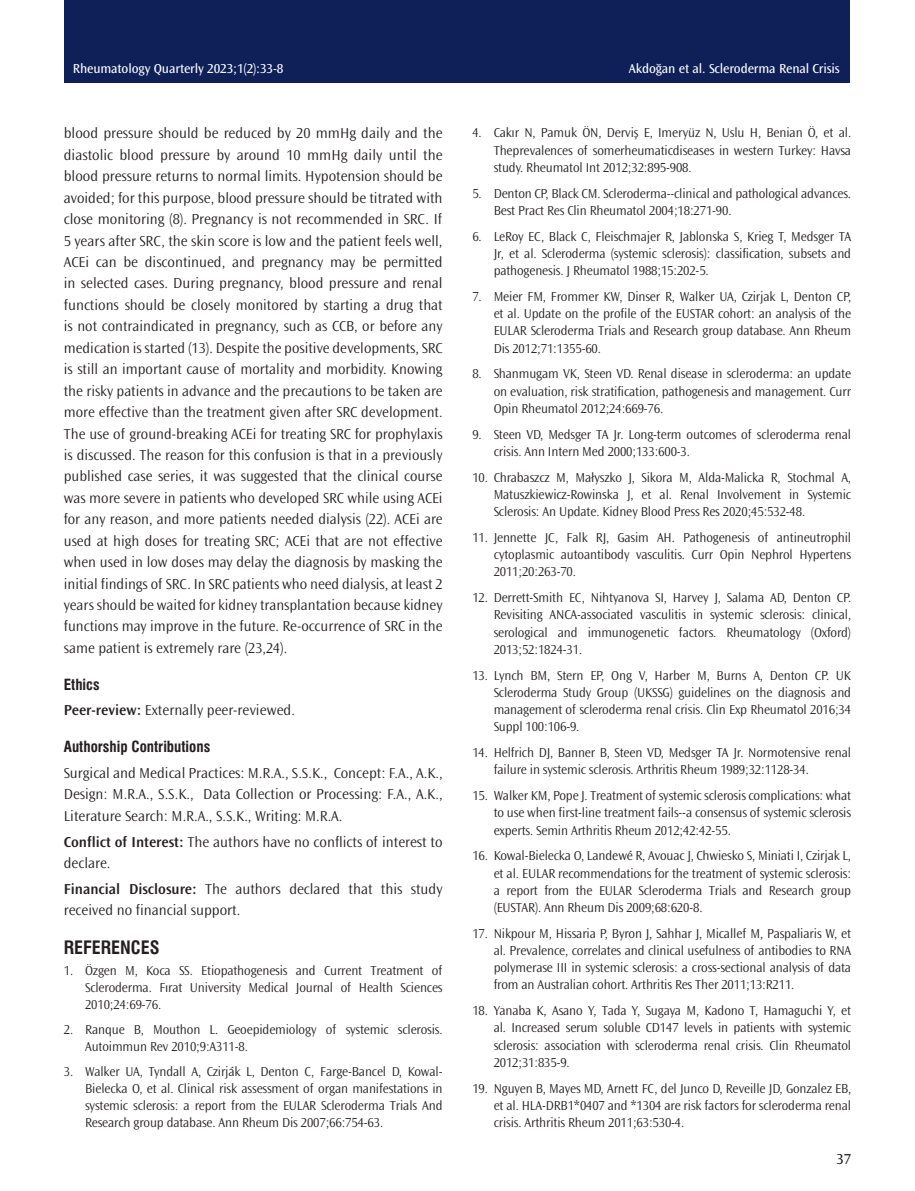
<style>
.page{position:relative;width:915px;height:1191px;background:#fff}
.page>*{position:absolute;margin:0;border:0;box-sizing:border-box;transform-origin:0 0}
.ANA_BASLIKLAR{font:18px "Swiss Condensed Bold Tr";color:#231f20}
.YAZI{font:300 15px/21.5px "Ocean Sans Std";color:#231f20;text-align:justify}
.BOLD{font:15px "Swiss Condensed Bold Tr";color:#231f20}
.t1{font:15px "Ocean Sans Std";color:#231f20}
.t2{font:300 13.5px/17.2px "Ocean Sans Std";letter-spacing:-.01em;color:#231f20;text-align:justify}
.t3{font:13.5px "Ocean Sans Std";letter-spacing:-.01em;color:#fff}
.s1{font-weight:600}
</style>
<div class="page">
<div style="left:64px;top:0;width:785px;height:83px;background:#0f2059"></div>
<p class="t3" style="left:73px;top:61px;width:212px">Rheumatology Quarterly 2023;1(2):33-8</p>
<p class="t3" style="left:628px;top:61px;width:212px">Akdoğan et al. Scleroderma Renal Crisis</p>
<p class="YAZI" style="left:64px;top:123px;width:380px">blood pressure should be reduced by 20 mmHg daily and the diastolic blood pressure by around 10 mmHg daily until the blood pressure returns to normal limits. Hypotension should be avoided; for this purpose, blood pressure should be titrated with close monitoring (8). Pregnancy is not recommended in SRC. If 5 years after SRC, the skin score is low and the patient feels well, ACEi can be discontinued, and pregnancy may be permitted in selected cases. During pregnancy, blood pressure and renal functions should be closely monitored by starting a drug that is not contraindicated in pregnancy, such as CCB, or before any medication is started (13). Despite the positive developments, SRC is still an important cause of mortality and morbidity. Knowing the risky patients in advance and the precautions to be taken are more effective than the treatment given after SRC development.<br>The use of ground-breaking ACEi for treating SRC for prophylaxis is discussed. The reason for this confusion is that in a previously published case series, it was suggested that the clinical course was more severe in patients who developed SRC while using ACEi for any reason, and more patients needed dialysis (22). ACEi are used at high doses for treating SRC; ACEi that are not effective when used in low doses may delay the diagnosis by masking the initial findings of SRC. In SRC patients who need dialysis, at least 2 years should be waited for kidney transplantation because kidney functions may improve in the future. Re-occurrence of SRC in the same patient is extremely rare (23,24).</p>
<p class="BOLD" style="left:64px;top:675px;width:37px">Ethics</p>
<p class="YAZI" style="left:64px;top:700px;width:232px"><span class="s1">Peer-review:</span> Externally peer-reviewed.</p>
<p class="BOLD" style="left:64px;top:738px;width:148px">Authorship Contributions</p>
<p class="YAZI" style="left:64px;top:762px;width:380px">Surgical and Medical Practices: M.R.A., S.S.K., Concept: F.A., A.K., Design: M.R.A., S.S.K., Data Collection or Processing: F.A., A.K., Literature Search: M.R.A., S.S.K., Writing: M.R.A.</p>
<p class="YAZI" style="left:64px;top:831px;width:380px"><span class="s1">Conflict of Interest:</span> The authors have no conflicts of interest to declare.</p>
<p class="YAZI" style="left:64px;top:878px;width:380px"><span class="s1">Financial Disclosure:</span> The authors declared that this study received no financial support.</p>
<p class="ANA_BASLIKLAR" style="left:64px;top:936px;width:97px">REFERENCES</p>
<p class="t2" style="left:85px;top:962px;width:359px;text-indent:-21px">1. Özgen M, Koca SS. Etiopathogenesis and Current Treatment of Scleroderma. Fırat University Medical Journal of Health Sciences 2010;24:69-76.</p>
<p class="t2" style="left:85px;top:1021px;width:359px;text-indent:-21px">2. Ranque B, Mouthon L. Geoepidemiology of systemic sclerosis.<br>Autoimmun Rev 2010;9:A311-8.</p>
<p class="t2" style="left:85px;top:1063px;width:359px;text-indent:-21px">3. Walker UA, Tyndall A, Czirják L, Denton C, Farge-Bancel D, Kowal-Bielecka O, et al. Clinical risk assessment of organ manifestations in systemic sclerosis: a report from the EULAR Scleroderma Trials And Research group database. Ann Rheum Dis 2007;66:754-63.</p>
<p class="t2" style="left:493px;top:124px;width:359px;text-indent:-21px">4. Cakır N, Pamuk ÖN, Derviş E, Imeryüz N, Uslu H, Benian Ö, et al.<br>Theprevalences of somerheumaticdiseases in western Turkey: Havsa study. Rheumatol Int 2012;32:895-908.</p>
<p class="t2" style="left:493px;top:185px;width:359px;text-indent:-21px">5. Denton CP, Black CM. Scleroderma--clinical and pathological advances.<br>Best Pract Res Clin Rheumatol 2004;18:271-90.</p>
<p class="t2" style="left:493px;top:228px;width:359px;text-indent:-21px">6. LeRoy EC, Black C, Fleischmajer R, Jablonska S, Krieg T, Medsger TA Jr, et al. Scleroderma (systemic sclerosis): classification, subsets and pathogenesis. J Rheumatol 1988;15:202-5.</p>
<p class="t2" style="left:493px;top:288px;width:359px;text-indent:-21px">7. Meier FM, Frommer KW, Dinser R, Walker UA, Czirjak L, Denton CP, et al. Update on the profile of the EUSTAR cohort: an analysis of the EULAR Scleroderma Trials and Research group database. Ann Rheum Dis 2012;71:1355-60.</p>
<p class="t2" style="left:493px;top:365px;width:359px;text-indent:-21px">8. Shanmugam VK, Steen VD. Renal disease in scleroderma: an update on evaluation, risk stratification, pathogenesis and management. Curr Opin Rheumatol 2012;24:669-76.</p>
<p class="t2" style="left:493px;top:426px;width:359px;text-indent:-21px">9. Steen VD, Medsger TA Jr. Long-term outcomes of scleroderma renal crisis. Ann Intern Med 2000;133:600-3.</p>
<p class="t2" style="left:493px;top:469px;width:359px;text-indent:-21px">10. Chrabaszcz M, Małyszko J, Sikora M, Alda-Malicka R, Stochmal A, Matuszkiewicz-Rowinska J, et al. Renal Involvement in Systemic Sclerosis: An Update. Kidney Blood Press Res 2020;45:532-48.</p>
<p class="t2" style="left:493px;top:529px;width:359px;text-indent:-21px">11. Jennette JC, Falk RJ, Gasim AH. Pathogenesis of antineutrophil cytoplasmic autoantibody vasculitis. Curr Opin Nephrol Hypertens 2011;20:263-70.</p>
<p class="t2" style="left:493px;top:589px;width:359px;text-indent:-21px">12. Derrett-Smith EC, Nihtyanova SI, Harvey J, Salama AD, Denton CP.<br>Revisiting ANCA-associated vasculitis in systemic sclerosis: clinical, serological and immunogenetic factors. Rheumatology (Oxford)<br>2013;52:1824-31.</p>
<p class="t2" style="left:493px;top:666px;width:359px;text-indent:-21px">13. Lynch BM, Stern EP, Ong V, Harber M, Burns A, Denton CP. UK Scleroderma Study Group (UKSSG) guidelines on the diagnosis and management of scleroderma renal crisis. Clin Exp Rheumatol 2016;34<br>Suppl 100:106-9.</p>
<p class="t2" style="left:493px;top:744px;width:359px;text-indent:-21px">14. Helfrich DJ, Banner B, Steen VD, Medsger TA Jr. Normotensive renal failure in systemic sclerosis. Arthritis Rheum 1989;32:1128-34.</p>
<p class="t2" style="left:493px;top:787px;width:359px;text-indent:-21px">15. Walker KM, Pope J. Treatment of systemic sclerosis complications: what to use when first-line treatment fails--a consensus of systemic sclerosis experts. Semin Arthritis Rheum 2012;42:42-55.</p>
<p class="t2" style="left:493px;top:847px;width:359px;text-indent:-21px">16. Kowal-Bielecka O, Landewé R, Avouac J, Chwiesko S, Miniati I, Czirjak L, et al. EULAR recommendations for the treatment of systemic sclerosis: a report from the EULAR Scleroderma Trials and Research group (EUSTAR). Ann Rheum Dis 2009;68:620-8.</p>
<p class="t2" style="left:493px;top:925px;width:359px;text-indent:-21px">17. Nikpour M, Hissaria P, Byron J, Sahhar J, Micallef M, Paspaliaris W, et al. Prevalence, correlates and clinical usefulness of antibodies to RNA polymerase III in systemic sclerosis: a cross-sectional analysis of data from an Australian cohort. Arthritis Res Ther 2011;13:R211.</p>
<p class="t2" style="left:493px;top:1002px;width:359px;text-indent:-21px">18. Yanaba K, Asano Y, Tada Y, Sugaya M, Kadono T, Hamaguchi Y, et al. Increased serum soluble CD147 levels in patients with systemic sclerosis: association with scleroderma renal crisis. Clin Rheumatol 2012;31:835-9.</p>
<p class="t2" style="left:493px;top:1079px;width:359px;text-indent:-21px">19. Nguyen B, Mayes MD, Arnett FC, del Junco D, Reveille JD, Gonzalez EB, et al. HLA-DRB1*0407 and *1304 are risk factors for scleroderma renal crisis. Arthritis Rheum 2011;63:530-4.</p>
<p class="t1" style="left:836px;top:1150px;width:16px">37</p>
</div>
